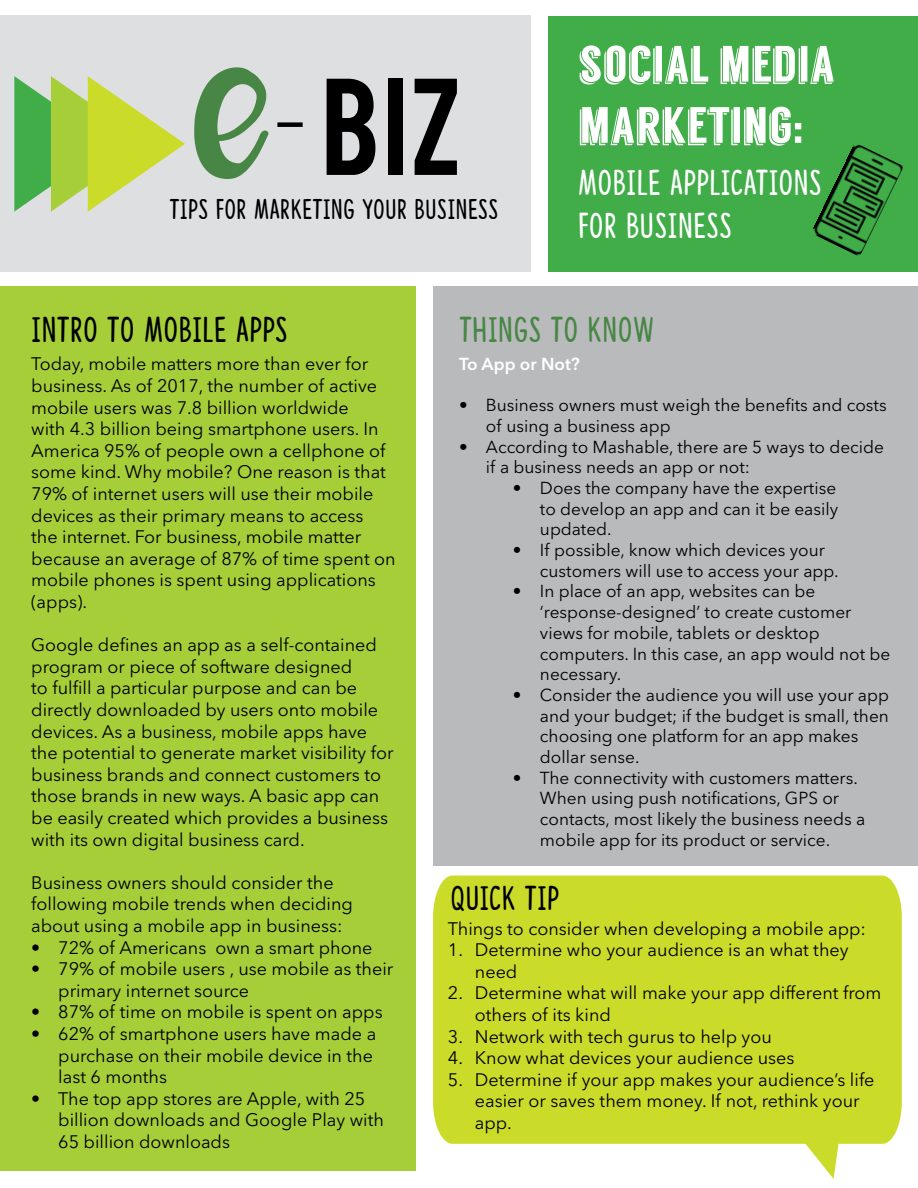
<style>
.page{position:relative;width:918px;height:1188px;background:#fff}
.page>*{position:absolute;margin:0;border:0;box-sizing:border-box;transform-origin:0 0}
.t1{font:108px "Bebas";color:#000}
.t2{font:108px "Luna";color:#488645}
.t3{font:51px/61.2px "Langdon";color:#fff}
.t4{font:36px/43.2px "Congratulations DEMO";color:#fff}
.t5{font:36px "Congratulations DEMO";color:#000}
.t6{font:36px "Congratulations DEMO";color:#488645}
.t7{font:34.5px "Congratulations DEMO";color:#000}
.t8{font:28.5px "Congratulations DEMO";color:#000}
.t9{font:18px/21.6px "Avenir Next LT Pro";color:#000}
.t10{font:17.25px/20.7px "Avenir Next LT Pro";color:#000}
.t11{font:600 17.25px "Avenir Next LT Pro";color:#fff}
</style>
<div class="page">
<div style="left:0;top:16px;width:530px;height:256px;background:#dedfe0"></div>
<div style="left:277px;top:122px;width:26px;height:5px;background:#000"></div>
<svg style="left:14px;top:76px;width:171px;height:136px"></svg>
<div style="left:433px;top:876px;width:469px;height:268px;background:#cbdb2a"></div>
<svg style="left:771px;top:1060px;width:79px;height:119px"></svg>
<div style="left:549px;top:17px;width:369px;height:255px;background:#41ad49"></div>
<div style="left:0;top:287px;width:416px;height:884px;background:#a6ce39"></div>
<div style="left:433px;top:287px;width:485px;height:579px;background:#b8babc"></div>
<img style="left:813px;top:144px;width:90px;height:112px">
<h1 class="t2" style="left:194px;top:78px;width:84px">e</h1>
<h3 class="t8" style="left:170px;top:194px;width:330px">TIPS FOR MARKETING YOUR BUSINESS</h3>
<h1 class="t1" style="left:322px;top:48px;width:142px">Biz</h1>
<h2 class="t3" style="left:578px;top:33px;width:258px">SOCIAL MEDIA<br>MARKETING:</h2>
<h3 class="t4" style="left:578px;top:160px;width:246px">MOBILE APPLICATIONS<br>FOR BUSINESS</h3>
<h3 class="t5" style="left:31px;top:312px;width:258px">INTRO TO MOBILE APPS</h3>
<h3 class="t6" style="left:459px;top:312px;width:197px">THINGS TO KNOW</h3>
<p class="t9" style="left:31px;top:353px;width:366px">Today, mobile matters more than ever for business. As of 2017, the number of active mobile users was 7.8 billion worldwide<br>with 4.3 billion being smartphone users In.<br>America 95% of people own a cellphone of some kind. Why mobile? One reason is that 79% of internet users will use their mobile devices as their primary means to access<br>the internet. For business, mobile matter because an average of 87% of time spent on mobile phones is spent using applications (apps .(</p>
<p class="t9" style="left:31px;top:634px;width:364px">Google defines an app as a self-contained program or piece of software designed<br>to fulfill a particular purpose and can be directly downloaded by users onto mobile devices. As a business, mobile apps have the potential to generate market visibility for business brands and connect customers to those brands in new ways A. basic app can be easily created which provides a business with its own digital business card.</p>
<p class="t9" style="left:31px;top:872px;width:304px">Business owners should consider the</p>
<p class="t9" style="left:31px;top:893px;width:323px">following mobile trends when deciding</p>
<p class="t9" style="left:31px;top:915px;width:313px">about using a mobile app in business:</p>
<p class="t9" style="left:215px;top:936px;width:159px">own a smart phone</p>
<p class="t9" style="left:58px;top:936px;width:150px">72% of Americans</p>
<p class="t9" style="left:31px;top:936px;width:10px">•</p>
<p class="t9" style="left:31px;top:958px;width:10px">•</p>
<p class="t9" style="left:31px;top:1001px;width:10px">•</p>
<p class="t9" style="left:31px;top:1023px;width:10px">•</p>
<p class="t9" style="left:31px;top:1088px;width:10px">•</p>
<p class="t9" style="left:58px;top:958px;width:337px">79% of mobile users , use mobile as their</p>
<p class="t9" style="left:58px;top:980px;width:326px">primary internet source<br>87% of time on mobile is spent on apps</p>
<p class="t9" style="left:58px;top:1023px;width:320px">62% of smartphone users have made a</p>
<p class="t9" style="left:58px;top:1044px;width:316px">purchase on their mobile device in the last 6 months<br>The top app stores are Apple, with 25</p>
<p class="t9" style="left:58px;top:1109px;width:327px">billion downloads and Google Play with<br>65 billion downloads</p>
<p class="t11" style="left:459px;top:353px;width:122px">To App or Not?</p>
<p class="t10" style="left:486px;top:395px;width:402px">Business owners must weigh the benefits and costs</p>
<p class="t10" style="left:459px;top:395px;width:10px">•</p>
<p class="t10" style="left:459px;top:436px;width:10px">•</p>
<p class="t10" style="left:486px;top:415px;width:400px">of using a business app<br>According to Mashable, there are 5 ways to decide</p>
<p class="t10" style="left:540px;top:457px;width:298px;text-indent:-54px">aif business needs an app or not:<br>Does the company have the expertise</p>
<p class="t10" style="left:513px;top:478px;width:10px">•</p>
<p class="t10" style="left:513px;top:540px;width:10px">•</p>
<p class="t10" style="left:513px;top:581px;width:10px">•</p>
<p class="t10" style="left:513px;top:685px;width:10px">•</p>
<p class="t10" style="left:513px;top:767px;width:10px">•</p>
<p class="t10" style="left:540px;top:498px;width:300px">to develop an app and can it be easily updated.<br>If possible, know which devices your</p>
<p class="t10" style="left:540px;top:560px;width:300px">customers will use to access your app.<br>In place of an app, websites can be</p>
<p class="t10" style="left:540px;top:602px;width:352px">‘response-designed’ to create customer views for mobile, tablets or desktop computers In. this case, an app would not be necessary.<br>Consider the audience you will use your app</p>
<p class="t10" style="left:540px;top:705px;width:350px">and your budget; if the budget is small, then choosing one platform for an app makes dollar sense.<br>The connectivity with customers matters.</p>
<p class="t10" style="left:540px;top:788px;width:327px">When using push notifications, GPS or contacts, most likely the business needs a mobile app for its product or service.</p>
<h3 class="t7" style="left:450px;top:880px;width:110px">QUICK TIP</h3>
<p class="t9" style="left:448px;top:917px;width:420px;text-align:center">Things to consider when developing a mobile app:<br>Determine who your audience is an what they</p>
<p class="t9" style="left:448px;top:939px;width:17px">1.</p>
<p class="t9" style="left:448px;top:982px;width:17px">2.</p>
<p class="t9" style="left:448px;top:1025px;width:17px">3.</p>
<p class="t9" style="left:448px;top:1047px;width:17px">4.</p>
<p class="t9" style="left:448px;top:1069px;width:17px">5.</p>
<p class="t9" style="left:475px;top:961px;width:408px">need<br>Determine what will make your app different from</p>
<p class="t9" style="left:475px;top:1004px;width:298px">others of its kind<br>Network with tech gurus to help you</p>
<p class="t9" style="left:475px;top:1047px;width:321px">Know what devices your audience uses</p>
<p class="t9" style="left:475px;top:1069px;width:401px">Determine if your app makes your audience s’ life</p>
<p class="t9" style="left:475px;top:1090px;width:386px">easier or saves them money If. not, rethink your app.</p>
</div>
